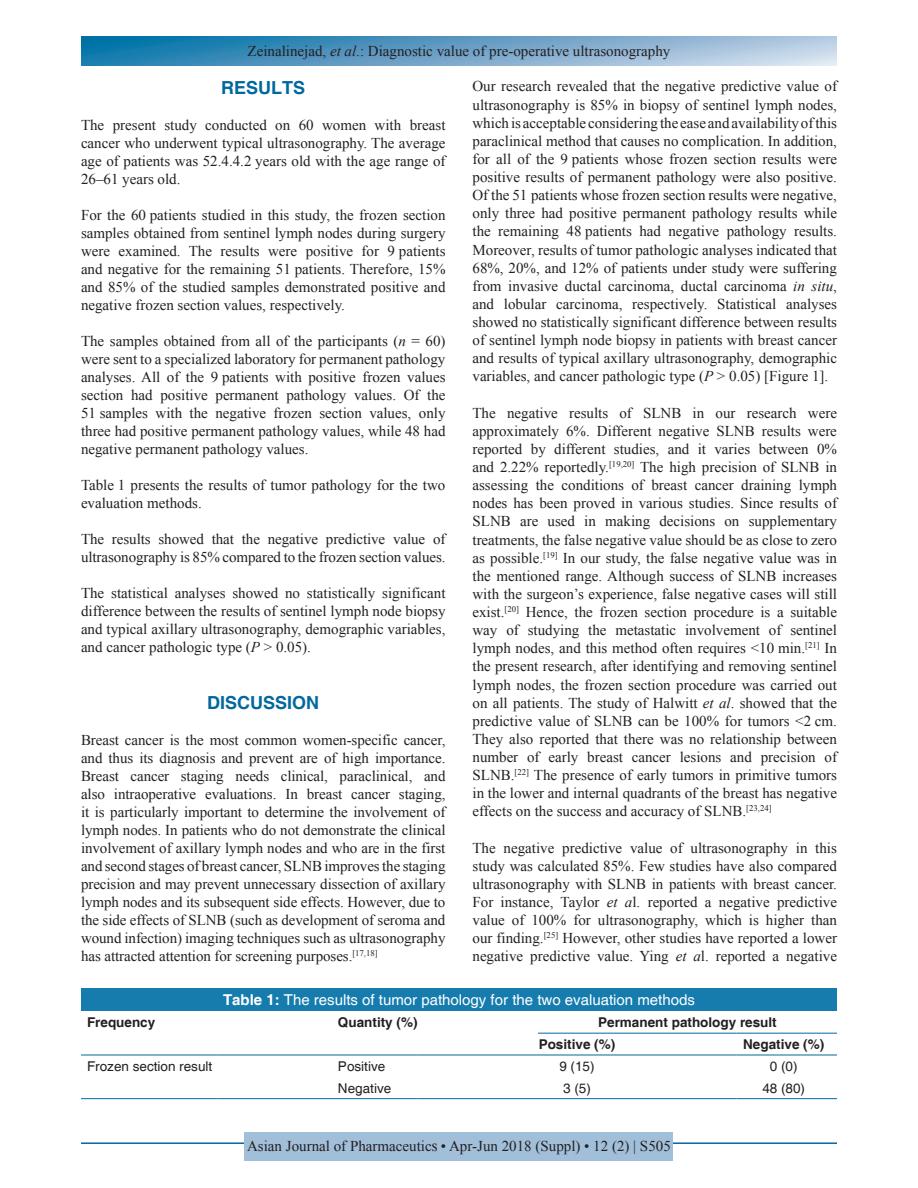
<style>
.page{position:relative;width:918px;height:1188px;background:#fff}
.page>*{position:absolute;margin:0;border:0;box-sizing:border-box;transform-origin:0 0}
.t1{font:700 18px "Helvetica";color:#00689e}
.TX{font:15px/18.1px "Times New Roman";color:#231f20;text-align:justify}
.TT{font:15px "Helvetica";color:#fff}
.RF{font:15px "Times New Roman";color:#231f20}
.TCH{font:700 13.5px "Helvetica";color:#231f20}
.TB{font:13.5px "Helvetica";color:#231f20}
.TBL{font:13.5px "Helvetica";color:#231f20}
.s1{font-style:italic}
.s2{font-weight:700}
</style>
<div class="page">
<svg style="left:81px;top:37px;width:756px;height:28px;background:#6aa3c7"></svg>
<hr style="left:81px;top:1142px;width:756px;height:2px;background:#00689e">
<div style="left:245px;top:1132px;width:428px;height:28px;background:#a2bfda"></div>
<div style="left:81px;top:988px;width:756px;height:23px;background:#167cae"></div>
<hr style="left:81px;top:1098px;width:137px;height:1px;background:#00689e">
<hr style="left:218px;top:1098px;width:120px;height:1px;background:#00689e">
<hr style="left:338px;top:1098px;width:79px;height:1px;background:#00689e">
<hr style="left:417px;top:1098px;width:121px;height:1px;background:#00689e">
<hr style="left:538px;top:1098px;width:78px;height:1px;background:#00689e">
<hr style="left:616px;top:1098px;width:120px;height:1px;background:#00689e">
<hr style="left:736px;top:1098px;width:101px;height:1px;background:#00689e">
<hr style="left:81px;top:1055px;width:137px;height:1px;background:#00689e">
<hr style="left:218px;top:1055px;width:120px;height:1px;background:#00689e">
<hr style="left:338px;top:1055px;width:79px;height:1px;background:#00689e">
<hr style="left:417px;top:1055px;width:121px;height:1px;background:#00689e">
<hr style="left:538px;top:1055px;width:78px;height:1px;background:#00689e">
<hr style="left:616px;top:1055px;width:120px;height:1px;background:#00689e">
<hr style="left:736px;top:1055px;width:101px;height:1px;background:#00689e">
<hr style="left:538px;top:1033px;width:78px;height:1px;background:#00689e">
<hr style="left:616px;top:1033px;width:120px;height:1px;background:#00689e">
<hr style="left:736px;top:1033px;width:101px;height:1px;background:#00689e">
<p class="TX" style="left:248px;top:42px;width:424px">Zeinalinejad, <span class="s1">et al</span>.: Diagnostic value of pre-operative ultrasonography</p>
<h1 class="t1" style="left:221px;top:77px;width:86px">RESULTS</h1>
<p class="TX" style="left:81px;top:116px;width:366px">The present study conducted on 60 women with breast cancer who underwent typical ultrasonography. The average age of patients was 52.4.4.2 years old with the age range of 26–61 years old.</p>
<p class="TX" style="left:81px;top:206px;width:366px">For the 60 patients studied in this study, the frozen section samples obtained from sentinel lymph nodes during surgery were examined. The results were positive for 9 patients and negative for the remaining 51 patients. Therefore, 15% and 85% of the studied samples demonstrated positive and negative frozen section values, respectively.</p>
<p class="TX" style="left:81px;top:332px;width:366px">The samples obtained from all of the participants (<span class="s1">n</span> = 60) were sent to a specialized laboratory for permanent pathology analyses. All of the 9 patients with positive frozen values section had positive permanent pathology values. Of the 51 samples with the negative frozen section values, only three had positive permanent pathology values, while 48 had negative permanent pathology values.</p>
<p class="TX" style="left:81px;top:476px;width:366px">Table 1 presents the results of tumor pathology for the two evaluation methods.</p>
<p class="TX" style="left:81px;top:530px;width:366px">The results showed that the negative predictive value of ultrasonography is 85% compared to the frozen section values.</p>
<p class="TX" style="left:81px;top:584px;width:366px">The statistical analyses showed no statistically significant difference between the results of sentinel lymph node biopsy and typical axillary ultrasonography, demographic variables, and cancer pathologic type (<span class="s1">P</span> &gt; 0.05).</p>
<p class="TX" style="left:472px;top:77px;width:366px">Our research revealed that the negative predictive value of ultrasonography is 85% in biopsy of sentinel lymph nodes, which is acceptable considering the ease and availability of this paraclinical method that causes no complication. In addition, for all of the 9 patients whose frozen section results were positive results of permanent pathology were also positive.<br>Of the 51 patients whose frozen section results were negative, only three had positive permanent pathology results while the remaining 48 patients had negative pathology results.<br>Moreover, results of tumor pathologic analyses indicated that 68%, 20%, and 12% of patients under study were suffering from invasive ductal carcinoma, ductal carcinoma <span class="s1">in situ</span>, and lobular carcinoma, respectively. Statistical analyses showed no statistically significant difference between results of sentinel lymph node biopsy in patients with breast cancer and results of typical axillary ultrasonography, demographic variables, and cancer pathologic type (<span class="s1">P</span> &gt; 0.05) [Figure 1].</p>
<p class="TX" style="left:472px;top:403px;width:366px">The negative results of SLNB in our research were approximately 6%. Different negative SLNB results were reported by different studies, and it varies between 0% and 2.22% reportedly.<sup>[19,20]</sup> The high precision of SLNB in assessing the conditions of breast cancer draining lymph nodes has been proved in various studies. Since results of SLNB are used in making decisions on supplementary treatments, the false negative value should be as close to zero as possible.<sup>[19]</sup> In our study, the false negative value was in the mentioned range. Although success of SLNB increases with the surgeon’s experience, false negative cases will still exist.<sup>[20]</sup> Hence, the frozen section procedure is a suitable way of studying the metastatic involvement of sentinel lymph nodes, and this method often requires &lt;10 min.<sup>[21]</sup> In the present research, after identifying and removing sentinel lymph nodes, the frozen section procedure was carried out on all patients. The study of Halwitt <span class="s1">et al</span>. showed that the predictive value of SLNB can be 100% for tumors &lt;2 cm.<br>They also reported that there was no relationship between number of early breast cancer lesions and precision of SLNB.<sup>[22]</sup> The presence of early tumors in primitive tumors in the lower and internal quadrants of the breast has negative effects on the success and accuracy of SLNB.<sup>[23,24]</sup></p>
<p class="TX" style="left:472px;top:838px;width:366px">The negative predictive value of ultrasonography in this study was calculated 85%. Few studies have also compared ultrasonography with SLNB in patients with breast cancer.<br>For instance, Taylor <span class="s1">et a</span>l. reported a negative predictive value of 100% for ultrasonography, which is higher than our finding.<sup>[25]</sup> However, other studies have reported a lower negative predictive value. Ying <span class="s1">et a</span>l. reported a negative</p>
<p class="TT" style="left:223px;top:991px;width:473px"><span class="s2">Table 1:</span> The results of tumor pathology for the two evaluation methods</p>
<h1 class="t1" style="left:207px;top:692px;width:114px">DISCUSSION</h1>
<p class="TX" style="left:81px;top:731px;width:366px">Breast cancer is the most common women-specific cancer, and thus its diagnosis and prevent are of high importance.<br>Breast cancer staging needs clinical, paraclinical, and also intraoperative evaluations. In breast cancer staging, it is particularly important to determine the involvement of lymph nodes. In patients who do not demonstrate the clinical involvement of axillary lymph nodes and who are in the first and second stages of breast cancer, SLNB improves the staging precision and may prevent unnecessary dissection of axillary lymph nodes and its subsequent side effects. However, due to the side effects of SLNB (such as development of seroma and wound infection) imaging techniques such as ultrasonography has attracted attention for screening purposes.<sup>[17,18]</sup></p>
<p class="TCH" style="left:87px;top:1014px;width:70px">Frequency</p>
<p class="TCH" style="left:338px;top:1014px;width:81px">Quantity (%)</p>
<p class="TCH" style="left:598px;top:1014px;width:180px">Permanent pathology result</p>
<p class="TCH" style="left:539px;top:1036px;width:78px">Positive (%)</p>
<p class="TCH" style="left:743px;top:1036px;width:83px">Negative (%)</p>
<p class="TB" style="left:87px;top:1058px;width:127px">Frozen section result</p>
<p class="TB" style="left:338px;top:1058px;width:49px">Positive</p>
<p class="TB" style="left:559px;top:1058px;width:37px">9 (15)</p>
<p class="TB" style="left:770px;top:1058px;width:29px">0 (0)</p>
<p class="TBL" style="left:338px;top:1080px;width:55px">Negative</p>
<p class="TBL" style="left:563px;top:1080px;width:29px">3 (5)</p>
<p class="TBL" style="left:762px;top:1080px;width:44px">48 (80)</p>
<p class="RF" style="left:247px;top:1136px;width:425px">Asian Journal of Pharmaceutics • Apr-Jun 2018 (Suppl) • 12 (2) | S505</p>
</div>
